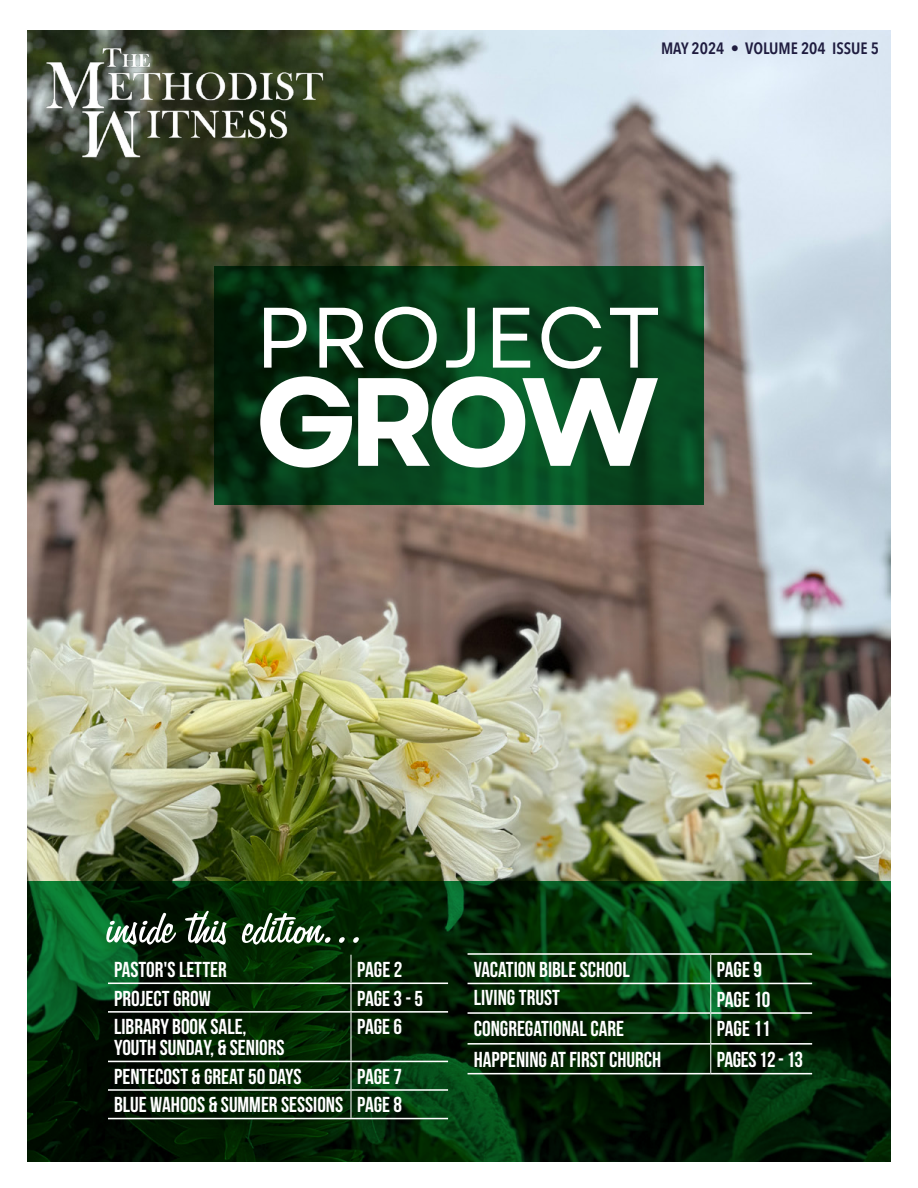
<style>
.page{position:relative;width:918px;height:1188px;background:#fff}
.page>*{position:absolute;margin:0;border:0;box-sizing:border-box;transform-origin:0 0}
.t1{font:57.15px "Freehand 575 BT Regular B";color:#fff}
.t2{font:21.6px "Bebas Neue";color:#fff}
.t3{font:700 21.6px/21px "Bebas Neue";color:#fff}
.t4{font:700 21.6px "Bebas Neue";letter-spacing:-.02em;color:#fff}
.t5{font:600 16.35px "Avenir Next Condensed";color:#1f1c3f}
</style>
<div class="page">
<img style="left:27px;top:31px;width:864px;height:850px">
<img style="left:37px;top:38px;width:296px;height:129px">
<svg style="left:27px;top:881px;width:864px;height:281px;background:#032808"></svg>
<svg style="left:351px;top:955px;width:1px;height:56px"></svg>
<hr style="left:351px;top:1013px;width:1px;height:48px;background:#fff">
<svg style="left:351px;top:1062px;width:1px;height:56px"></svg>
<hr style="left:108px;top:983px;width:243px;height:1px;background:#fff">
<hr style="left:351px;top:983px;width:97px;height:1px;background:#fff">
<hr style="left:108px;top:1011px;width:243px;height:2px;background:#fff">
<hr style="left:351px;top:1011px;width:97px;height:2px;background:#fff">
<hr style="left:108px;top:1061px;width:243px;height:1px;background:#fff">
<hr style="left:351px;top:1061px;width:97px;height:1px;background:#fff">
<hr style="left:108px;top:1089px;width:243px;height:2px;background:#fff">
<hr style="left:351px;top:1089px;width:97px;height:2px;background:#fff">
<hr style="left:108px;top:1118px;width:243px;height:1px;background:#fff">
<hr style="left:351px;top:1118px;width:97px;height:1px;background:#fff">
<svg style="left:214px;top:266px;width:490px;height:239px;background:#063c19"></svg>
<hr style="left:468px;top:953px;width:243px;height:2px;background:#fff">
<hr style="left:711px;top:953px;width:101px;height:2px;background:#fff">
<hr style="left:468px;top:983px;width:243px;height:1px;background:#fff">
<hr style="left:711px;top:983px;width:101px;height:1px;background:#fff">
<hr style="left:468px;top:1012px;width:243px;height:2px;background:#fff">
<hr style="left:711px;top:1012px;width:101px;height:2px;background:#fff">
<hr style="left:468px;top:1043px;width:243px;height:2px;background:#fff">
<hr style="left:711px;top:1043px;width:101px;height:2px;background:#fff">
<svg style="left:710px;top:955px;width:1px;height:118px"></svg>
<hr style="left:468px;top:1073px;width:243px;height:1px;background:#fff">
<hr style="left:711px;top:1073px;width:101px;height:1px;background:#fff">
<svg style="left:260px;top:376px;width:398px;height:92px"></svg>
<svg style="left:264px;top:308px;width:43px;height:60px"></svg>
<svg style="left:319px;top:308px;width:45px;height:60px"></svg>
<svg style="left:375px;top:307px;width:62px;height:62px"></svg>
<svg style="left:446px;top:308px;width:29px;height:60px"></svg>
<svg style="left:493px;top:308px;width:37px;height:60px"></svg>
<svg style="left:542px;top:307px;width:60px;height:62px"></svg>
<svg style="left:610px;top:308px;width:48px;height:60px"></svg>
<p class="t5" style="left:661px;top:34px;width:220px">MAY 2024 • VOLUME 204 ISSUE 5</p>
<h1 class="t1" style="left:108px;top:896px;width:260px">inside this edition...</h1>
<p class="t2" style="left:114px;top:957px;width:114px">PASTOR'S LETTER</p>
<p class="t3" style="left:357px;top:959px;width:47px">PAGE 2</p>
<p class="t2" style="left:114px;top:986px;width:98px">PROJECT GROW</p>
<p class="t3" style="left:357px;top:987px;width:68px">PAGE 3 - 5</p>
<p class="t3" style="left:114px;top:1016px;width:172px">LIBRARY BOOK SALE,<br>YOUTH SUNDAY, &amp; SENIORS</p>
<p class="t3" style="left:357px;top:1016px;width:46px">PAGE 6</p>
<p class="t2" style="left:114px;top:1064px;width:189px">PENTECOST &amp; GREAT 50 DAYS</p>
<p class="t3" style="left:114px;top:1062px;width:289px;line-height:28.5px;text-align:right">PAGE 7<br>BLUE WAHOOS &amp; SUMMER SESSIONS PAGE 8</p>
<p class="t2" style="left:474px;top:957px;width:158px">VACATION BIBLE SCHOOL</p>
<p class="t3" style="left:717px;top:959px;width:46px">PAGE 9</p>
<p class="t2" style="left:474px;top:985px;width:88px">LIVING TRUST</p>
<p class="t3" style="left:717px;top:988px;width:55px">PAGE 10</p>
<p class="t2" style="left:474px;top:1016px;width:152px">CONGREGATIONAL CARE</p>
<p class="t3" style="left:717px;top:1018px;width:55px">PAGE 11</p>
<p class="t2" style="left:474px;top:1047px;width:189px">HAPPENING AT FIRST CHURCH</p>
<p class="t4" style="left:717px;top:1048px;width:88px">PAGES 12 - 13</p>
</div>
